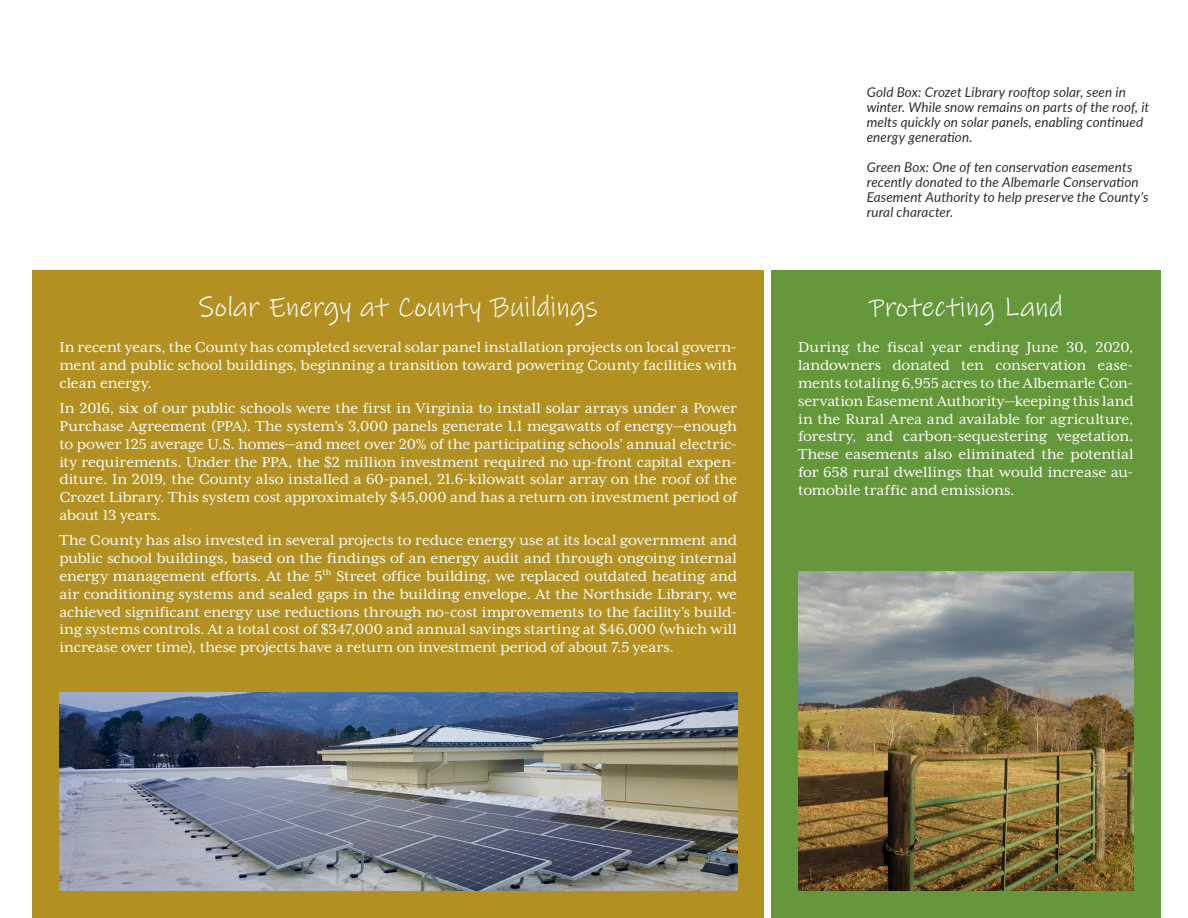
<style>
.page{position:relative;width:1188px;height:918px;background:#fff}
.page>*{position:absolute;margin:0;border:0;box-sizing:border-box;transform-origin:0 0}
.t1{font:28.5px "Ink Free";letter-spacing:.01em;color:#fff}
.t2{font:16.5px/17.9px "Mrs Eaves XL Serif OT";letter-spacing:-.005em;color:#fff;text-align:justify}
.t3{font:italic 13.5px/15px "Lato";letter-spacing:.01em;color:#312e2a}
</style>
<div class="page">
<div style="left:771px;top:271px;width:390px;height:647px;background:#65973b"></div>
<img style="left:798px;top:571px;width:336px;height:320px">
<div style="left:32px;top:271px;width:732px;height:647px;background:#b29122"></div>
<img style="left:59px;top:693px;width:678px;height:198px">
<p class="t1" style="left:199px;top:291px;width:401px">Solar Energy at County Buildings</p>
<p class="t2" style="left:59px;top:338px;width:679px">In recent years, the County has completed several solar panel installation projects on local govern&shy;ment and public school buildings, beginning a transition toward powering County facilities with clean energy.</p>
<p class="t2" style="left:59px;top:399px;width:679px">In 2016, six of our public schools were the first in Virginia to install solar arrays under a Power Purchase Agreement (PPA). The system’s 3,000 panels generate 1.1 megawatts of energy—enough to power 125 average U.S. homes—and meet over 20% of the participating schools’ annual electric&shy;ity requirements. Under the PPA, the $2 million investment required no up-front capital expen&shy;diture. In 2019, the County also installed a 60-panel, 21.6-kilowatt solar array on the roof of the Crozet Library. This system cost approximately $45,000 and has a return on investment period of about 13 years.</p>
<p class="t2" style="left:59px;top:531px;width:679px">The County has also invested in several projects to reduce energy use at its local government and public school buildings, based on the findings of an energy audit and through ongoing internal energy management efforts. At the 5<sup>th</sup> Street office building, we replaced outdated heating and air conditioning systems and sealed gaps in the building envelope. At the Northside Library, we achieved significant energy use reductions through no-cost improvements to the facility’s build&shy;ing systems controls. At a total cost of $347,000 and annual savings starting at $46,000 (which will increase over time), these projects have a return on investment period of about 7.5 years.</p>
<p class="t3" style="left:867px;top:84px;width:284px">Gold Box: Crozet Library rooftop solar, seen in winter. While snow remains on parts of the roof, it melts quickly on solar panels, enabling continued energy generation.</p>
<p class="t3" style="left:867px;top:159px;width:283px">Green Box: One of ten conservation easements recently donated to the Albemarle Conservation Easement Authority to help preserve the County’s rural character.</p>
<p class="t1" style="left:869px;top:291px;width:195px">Protecting Land</p>
<p class="t2" style="left:798px;top:338px;width:337px">During the fiscal year ending June 30, 2020, landowners donated ten conservation ease&shy;ments totaling 6,955 acres to the Albemarle Con&shy;servation Easement Authority—keeping this land in the Rural Area and available for agriculture, forestry, and carbon-sequestering vegetation.<br>These easements also eliminated the potential for 658 rural dwellings that would increase au&shy;tomobile traffic and emissions.</p>
</div>
